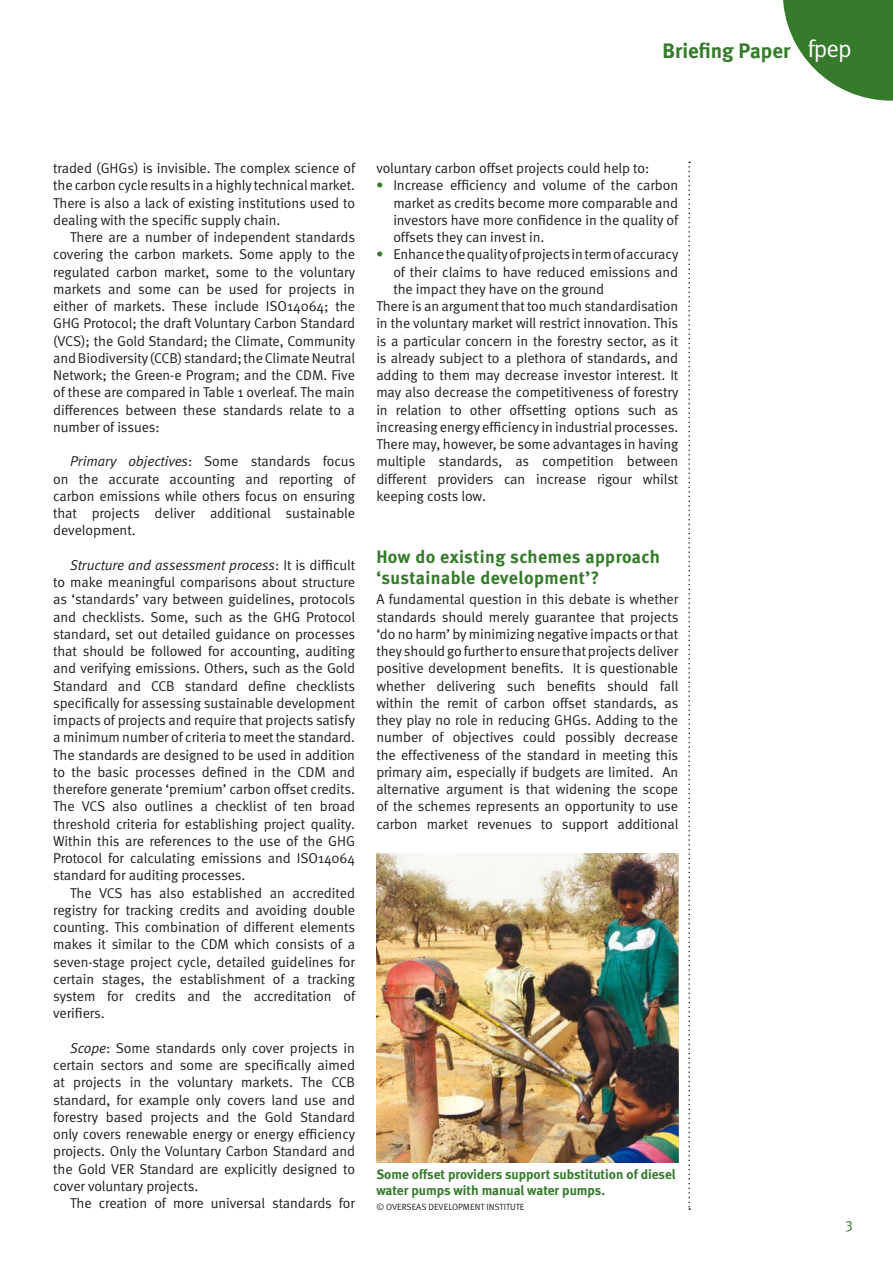
<style>
.page{position:relative;width:893px;height:1263px;background:#fff}
.page>*{position:absolute;margin:0;border:0;box-sizing:border-box;transform-origin:0 0}
.t1{font:700 21px "Meta";color:#357b2b}
.t2{font:700 18px/21px "Meta";letter-spacing:.025em;color:#357b2b}
.t3{font:15px "Meta Normal Expert";color:#357b2b}
.t4{font:14.25px/17.2px "Meta Normal";letter-spacing:-.005em;color:#231f20;text-align:justify}
.t5{font:700 13.5px/16.5px "Meta";color:#357b2b}
.t6{font:9px "Meta Normal";color:#231f20}
.s1{font-family:"Meta Normal";font-weight:400;font-size:24.45px;color:#fff}
.s2{font-style:italic}
.s3{font-family:"Meta";font-weight:700;color:#357b2b}
</style>
<div class="page">
<svg style="left:688px;top:162px;width:2px;height:1048px"></svg>
<svg style="left:783px;top:0;width:110px;height:101px"></svg>
<img style="left:376px;top:854px;width:302px;height:308px">
<h1 class="t1" style="left:662px;top:38px;width:191px">Briefing Paper <span class="s1">fpep</span></h1>
<p class="t4" style="left:53px;top:159px;width:304px">traded (GHGs) is invisible. The complex science of the carbon cycle results in a highly technical market.<br>There is also a lack of existing institutions used to dealing with the specific supply chain.</p>
<p class="t4" style="left:53px;top:228px;width:304px;text-indent:17px">There are a number of independent standards covering the carbon markets. Some apply to the regulated carbon market, some to the voluntary markets and some can be used for projects in either of markets. These include ISO14064; the GHG Protocol; the draft Voluntary Carbon Standard (VCS); the Gold Standard; the Climate, Community and Biodiversity (CCB) standard; the Climate Neutral Network; the Green-e Program; and the CDM. Five of these are compared in Table 1 overleaf. The main differences between these standards relate to a number of issues:</p>
<p class="t4" style="left:53px;top:453px;width:304px;text-indent:17px"><span class="s2">Primary objectives</span>: Some standards focus on the accurate accounting and reporting of carbon emissions while others focus on ensuring that projects deliver additional sustainable development.</p>
<p class="t4" style="left:53px;top:556px;width:304px;text-indent:17px"><span class="s2">Structure and assessment process</span>: It is difficult to make meaningful comparisons about structure as ‘standards’ vary between guidelines, protocols and checklists. Some, such as the GHG Protocol standard, set out detailed guidance on processes that should be followed for accounting, auditing and verifying emissions. Others, such as the Gold Standard and CCB standard define checklists specifically for assessing sustainable development impacts of projects and require that projects satisfy a minimum number of criteria to meet the standard.<br>The standards are designed to be used in addition to the basic processes defined in the CDM and therefore generate ‘premium’ carbon offset credits.<br>The VCS also outlines a checklist of ten broad threshold criteria for establishing project quality.<br>Within this are references to the use of the GHG Protocol for calculating emissions and ISO14064 standard for auditing processes.</p>
<p class="t4" style="left:53px;top:884px;width:304px;text-indent:17px">The VCS has also established an accredited registry for tracking credits and avoiding double counting. This combination of different elements makes it similar to the CDM which consists of a seven-stage project cycle, detailed guidelines for certain stages, the establishment of a tracking system for credits and the accreditation of verifiers.</p>
<p class="t4" style="left:53px;top:1039px;width:304px;text-indent:17px"><span class="s2">Scope</span>: Some standards only cover projects in certain sectors and some are specifically aimed at projects in the voluntary markets. The CCB standard, for example only covers land use and forestry based projects and the Gold Standard only covers renewable energy or energy efficiency projects. Only the Voluntary Carbon Standard and the Gold VER Standard are explicitly designed to cover voluntary projects.</p>
<p class="t4" style="left:70px;top:1194px;width:286px">The creation of more universal standards for</p>
<p class="t4" style="left:376px;top:159px;width:275px">voluntary carbon offset projects could help to:</p>
<p class="t4" style="left:393px;top:177px;width:287px;text-indent:-17px"><span class="s3">•</span> Increase efficiency and volume of the carbon market as credits become more comparable and investors have more confidence in the quality of offsets they can invest in.</p>
<p class="t4" style="left:376px;top:246px;width:304px"><span class="s3">•</span> Enhance the quality of projects in term of accuracy</p>
<p class="t4" style="left:393px;top:263px;width:286px">of their claims to have reduced emissions and</p>
<p class="t4" style="left:393px;top:280px;width:212px">the impact they have on the ground</p>
<p class="t4" style="left:376px;top:297px;width:303px">There is an argument that too much standardisation</p>
<p class="t4" style="left:376px;top:315px;width:304px">in the voluntary market will restrict innovation. This</p>
<p class="t4" style="left:376px;top:332px;width:303px">is a particular concern in the forestry sector, as it</p>
<p class="t4" style="left:376px;top:349px;width:303px">is already subject to a plethora of standards, and</p>
<p class="t4" style="left:376px;top:366px;width:304px">adding to them may decrease investor interest. It</p>
<p class="t4" style="left:376px;top:384px;width:304px">may also decrease the competitiveness of forestry</p>
<p class="t4" style="left:376px;top:401px;width:304px">in relation to other offsetting options such as</p>
<p class="t4" style="left:376px;top:418px;width:303px">increasing energy efficiency in industrial processes.</p>
<p class="t4" style="left:376px;top:435px;width:303px">There may, however, be some advantages in having</p>
<p class="t4" style="left:376px;top:453px;width:303px">multiple standards, as competition between</p>
<p class="t4" style="left:376px;top:470px;width:304px">different providers can increase rigour whilst</p>
<p class="t4" style="left:376px;top:487px;width:111px">keeping costs low.</p>
<p class="t2" style="left:376px;top:545px;width:285px">How do existing schemes approach ‘sustainable development’?</p>
<p class="t4" style="left:376px;top:591px;width:304px">A fundamental question in this debate is whether standards should merely guarantee that projects ‘do no harm’ by minimizing negative impacts or that they should go further to ensure that projects deliver positive development benefits. It is questionable whether delivering such benefits should fall within the remit of carbon offset standards, as they play no role in reducing GHGs. Adding to the number of objectives could possibly decrease the effectiveness of the standard in meeting this primary aim, especially if budgets are limited. An alternative argument is that widening the scope of the schemes represents an opportunity to use carbon market revenues to support additional</p>
<p class="t5" style="left:376px;top:1165px;width:301px">Some offset providers support substitution of diesel water pumps with manual water pumps.</p>
<p class="t6" style="left:376px;top:1202px;width:150px">© OVERSEAS DEVELOPMENT INSTITUTE</p>
<p class="t3" style="left:845px;top:1218px;width:9px">3</p>
</div>
